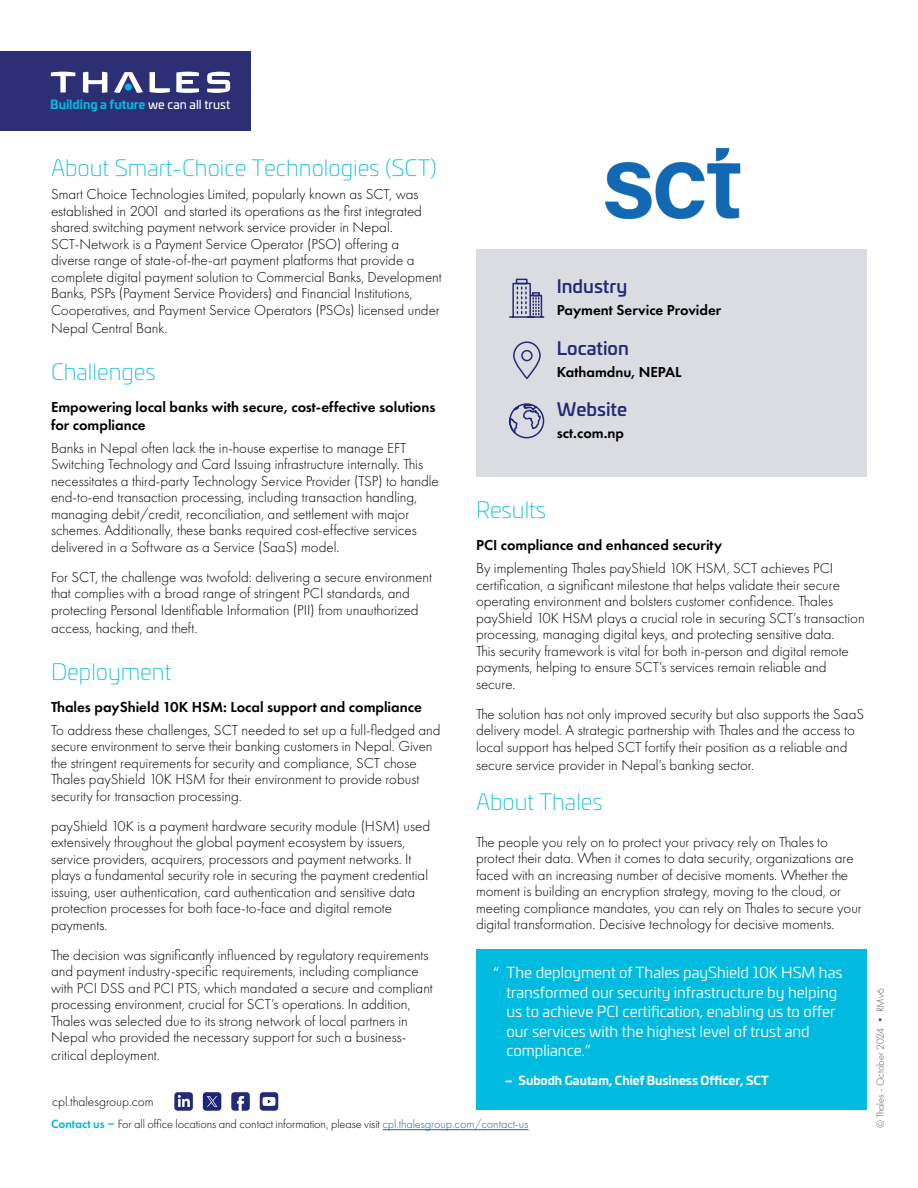
<style>
.page{position:relative;width:918px;height:1188px;background:#fff}
.page>*{position:absolute;margin:0;border:0;box-sizing:border-box;transform-origin:0 0}
.t1{font:200 22.5px "Univia Pro";color:#0bd}
.t2{font:500 18px "Univia Pro";color:#242b75}
.t3{font:300 15px/16.5px "Futura PT";color:#000}
.t4{font:600 15px/18px "Futura PT";color:#000}
.t5{font:15px/19.5px "Univia Pro";color:#fff}
.t6{font:300 13.5px "Futura PT";color:#000}
.t7{font:300 12.3px "Futura PT";letter-spacing:-.005em;color:#000}
.t8{font:700 12.15px "Univia Pro";color:#00bbdf}
.t9{font:700 12px "Univia Pro";color:#fff}
.t10{font:300 10.5px "Futura PT";color:#515569}
.s1{font-weight:400;color:#fff}
.s2{font-weight:600;color:#0bd}
.s3{color:#215e9e}
</style>
<div class="page">
<div style="left:476px;top:949px;width:391px;height:161px;background:#00bbdf"></div>
<div style="left:0;top:51px;width:251px;height:80px;background:#2c2f73"></div>
<svg style="left:207px;top:72px;width:23px;height:21px"></svg>
<svg style="left:176px;top:72px;width:23px;height:21px"></svg>
<svg style="left:150px;top:72px;width:20px;height:21px"></svg>
<svg style="left:114px;top:72px;width:29px;height:21px"></svg>
<div style="left:125px;top:83px;width:7px;height:8px;background:#00bbdf;border-radius:50%"></div>
<svg style="left:83px;top:72px;width:24px;height:21px"></svg>
<svg style="left:51px;top:72px;width:24px;height:20px"></svg>
<div style="left:476px;top:249px;width:391px;height:227px;background:#dadce2"></div>
<svg style="left:509px;top:278px;width:36px;height:40px"></svg>
<svg style="left:513px;top:341px;width:28px;height:38px"></svg>
<svg style="left:509px;top:403px;width:36px;height:36px"></svg>
<img style="left:605px;top:148px;width:136px;height:71px">
<hr style="left:383px;top:1129px;width:146px;height:1px;background:#215e9e">
<svg style="left:174px;top:1092px;width:19px;height:19px"></svg>
<svg style="left:231px;top:1092px;width:19px;height:19px"></svg>
<svg style="left:260px;top:1092px;width:18px;height:19px"></svg>
<svg style="left:203px;top:1092px;width:18px;height:19px"></svg>
<p class="t8" style="left:50px;top:95px;width:181px">Building a future <span class="s1">we can all trust</span></p>
<h1 class="t1" style="left:51px;top:152px;width:387px">About Smart-Choice Technologies (SCT)</h1>
<p class="t3" style="left:51px;top:186px;width:392px">Smart Choice Technologies Limited, popularly known as SCT, was established in 2001 and started its operations as the first integrated shared switching payment network service provider in Nepal.<br>SCT-Network is a Payment Service Operator (PSO) offering a diverse range of state-of-the-art payment platforms that provide a complete digital payment solution to Commercial Banks, Development Banks, PSPs (Payment Service Providers) and Financial Institutions, Cooperatives, and Payment Service Operators (PSOs) licensed under</p>
<p class="t3" style="left:51px;top:320px;width:118px">Nepal Central Bank.</p>
<h1 class="t1" style="left:51px;top:356px;width:106px">Challenges</h1>
<p class="t4" style="left:51px;top:397px;width:386px">Empowering local banks with secure, cost-effective solutions for compliance</p>
<p class="t3" style="left:51px;top:440px;width:389px">Banks in Nepal often lack the in-house expertise to manage EFT Switching Technology and Card Issuing infrastructure internally. This necessitates a third-party Technology Service Provider (TSP) to handle end-to-end transaction processing, including transaction handling, managing debit/credit, reconciliation, and settlement with major schemes. Additionally, these banks required cost-effective services delivered in a Software as a Service (SaaS) model.</p>
<p class="t3" style="left:51px;top:569px;width:383px">For SCT, the challenge was twofold: delivering a secure environment that complies with a broad range of stringent PCI standards, and protecting Personal Identifiable Information (PII) from unauthorized</p>
<p class="t3" style="left:51px;top:620px;width:148px">access, hacking, and theft.</p>
<h1 class="t1" style="left:51px;top:656px;width:122px">Deployment</h1>
<p class="t4" style="left:51px;top:697px;width:372px">Thales payShield 10K HSM: Local support and compliance</p>
<p class="t3" style="left:51px;top:722px;width:391px">To address these challenges, SCT needed to set up a full-fledged and secure environment to serve their banking customers in Nepal. Given the stringent requirements for security and compliance, SCT chose Thales payShield 10K HSM for their environment to provide robust security for transaction processing.</p>
<p class="t3" style="left:51px;top:818px;width:381px">payShield 10K is a payment hardware security module (HSM) used extensively throughout the global payment ecosystem by issuers, service providers, acquirers, processors and payment networks. It plays a fundamental security role in securing the payment credential issuing, user authentication, card authentication and sensitive data protection processes for both face-to-face and digital remote payments.</p>
<p class="t3" style="left:51px;top:947px;width:383px">The decision was significantly influenced by regulatory requirements and payment industry-specific requirements, including compliance with PCI DSS and PCI PTS, which mandated a secure and compliant processing environment, crucial for SCT’s operations. In addition, Thales was selected due to its strong network of local partners in Nepal who provided the necessary support for such a business-</p>
<p class="t3" style="left:51px;top:1047px;width:110px">critical deployment.</p>
<p class="t6" style="left:52px;top:1094px;width:103px">cpl.thalesgroup.com</p>
<p class="t2" style="left:557px;top:272px;width:72px">Industry</p>
<p class="t4" style="left:557px;top:301px;width:166px">Payment Service Provider</p>
<p class="t2" style="left:557px;top:334px;width:74px">Location</p>
<p class="t4" style="left:557px;top:363px;width:126px">Kathamdnu, NEPAL</p>
<p class="t2" style="left:557px;top:395px;width:72px">Website</p>
<p class="t4" style="left:557px;top:424px;width:69px">sct.com.np</p>
<h1 class="t1" style="left:476px;top:494px;width:72px">Results</h1>
<p class="t4" style="left:476px;top:536px;width:248px">PCI compliance and enhanced security</p>
<p class="t3" style="left:476px;top:560px;width:390px">By implementing Thales payShield 10K HSM, SCT achieves PCI certification, a significant milestone that helps validate their secure operating environment and bolsters customer confidence. Thales payShield 10K HSM plays a crucial role in securing SCT’s transaction processing, managing digital keys, and protecting sensitive data.<br>This security framework is vital for both in-person and digital remote payments, helping to ensure SCT’s services remain reliable and secure.</p>
<p class="t3" style="left:476px;top:705px;width:390px">The solution has not only improved security but also supports the SaaS delivery model. A strategic partnership with Thales and the access to local support has helped SCT fortify their position as a reliable and</p>
<p class="t3" style="left:476px;top:756px;width:280px">secure service provider in Nepal’s banking sector.</p>
<h1 class="t1" style="left:476px;top:786px;width:128px">About Thales</h1>
<p class="t3" style="left:476px;top:834px;width:387px">The people you rely on to protect your privacy rely on Thales to protect their data. When it comes to data security, organizations are faced with an increasing number of decisive moments. Whether the moment is building an encryption strategy, moving to the cloud, or meeting compliance mandates, you can rely on Thales to secure your digital transformation. Decisive technology for decisive moments.</p>
<p class="t5" style="left:507px;top:962px;width:338px;text-indent:-14px">“ The deployment of Thales payShield 10K HSM has transformed our security infrastructure by helping us to achieve PCI certification, enabling us to offer our services with the highest level of trust and compliance.”</p>
<p class="t9" style="left:505px;top:1071px;width:265px">– Subodh Gautam, Chief Business Officer, SCT</p>
<p class="t7" style="left:51px;top:1117px;width:479px"><span class="s2">Contact us –</span> For all office locations and contact information, please visit <span class="s3">cpl.thalesgroup.com/contact-us</span></p>
<p class="t10" style="left:874px;top:1128px;width:142px;rotate:-90deg">© Thales - October 2024 • RMv6</p>
</div>
